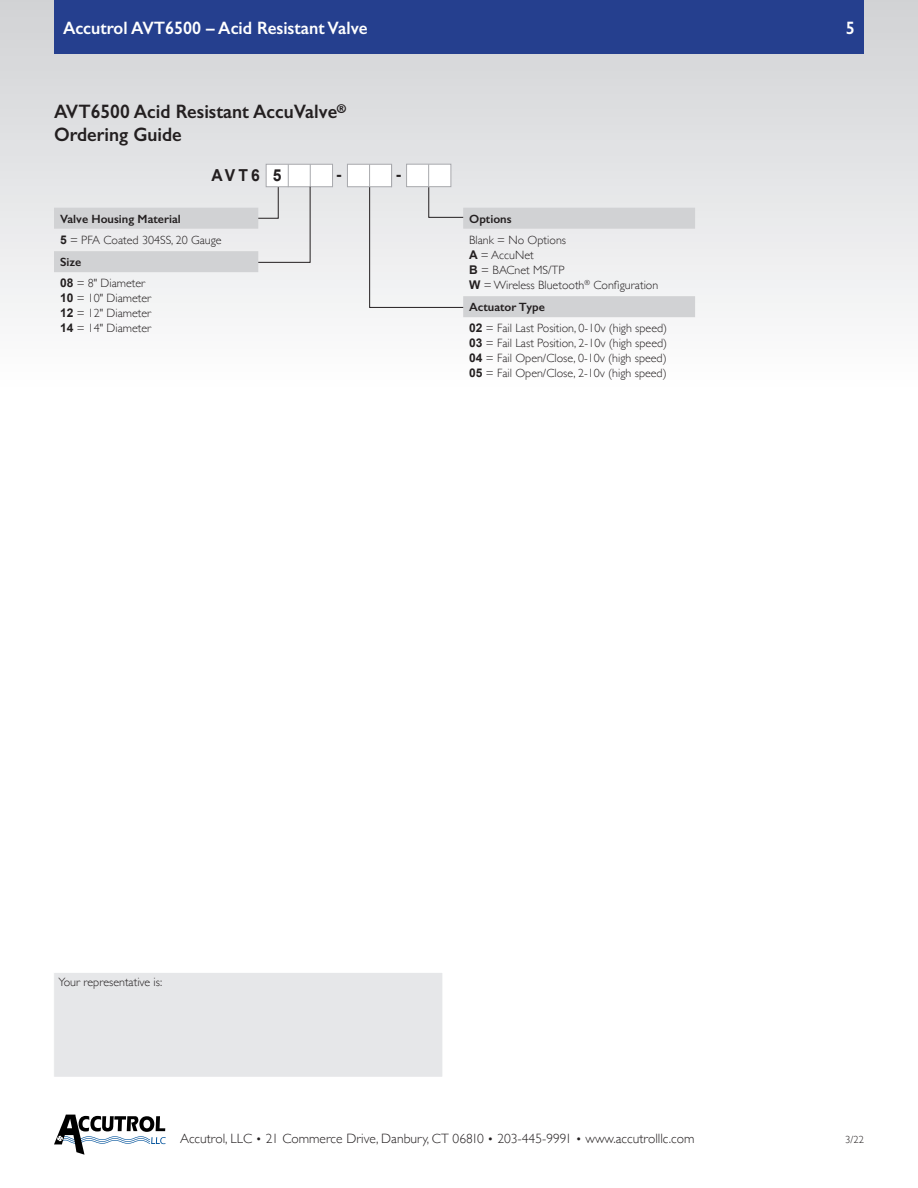
<style>
.page{position:relative;width:918px;height:1188px;background:#fff}
.page>*{position:absolute;margin:0;border:0;box-sizing:border-box;transform-origin:0 0}
.Subhead1{font:600 19.5px/22.5px "Gill Sans";color:#231f20;scale:.95 1}
.t1{font:600 18px "Gill Sans";color:#fff;scale:.95 1}
.Body_Text{font:700 16.5px "Arial";color:#231f20;scale:.95 1}
.t2{font:300 13.5px "Gill Sans";color:#231f20}
.OrderSpec{font:300 12px "Gill Sans";color:#231f20}
.OrderSpecSub{font:600 12px "Gill Sans";color:#231f20}
.Notes{font:300 12px "Gill Sans";color:#231f20}
.t3{font:300 10.5px "Gill Sans";color:#231f20}
.s1{font-family:"Arial";font-weight:700}
.s2{font-size:12px}
</style>
<div class="page">
<svg style="left:54px;top:1115px;width:112px;height:40px"></svg>
<div style="left:0;top:0;width:918px;height:390px;background:linear-gradient(to bottom,#d0d2d4,#fefefe)"></div>
<div style="left:54px;top:0;width:810px;height:54px;background:#253f8e"></div>
<div style="left:54px;top:972px;width:389px;height:105px;background:#e6e7e9"></div>
<div style="left:53px;top:972px;width:390px;height:106px;border:1px solid #fff"></div>
<div style="left:266px;top:164px;width:67px;height:23px;background:#fff;border:1px solid #a8a9ad"></div>
<div style="left:347px;top:164px;width:45px;height:23px;background:#fff;border:1px solid #a8a9ad"></div>
<svg style="left:227px;top:164px;width:84px;height:99px"></svg>
<div style="left:54px;top:208px;width:204px;height:21px;background:#d1d2d4"></div>
<div style="left:54px;top:251px;width:204px;height:21px;background:#d1d2d4"></div>
<div style="left:463px;top:208px;width:232px;height:21px;background:#d1d2d4"></div>
<div style="left:463px;top:296px;width:232px;height:21px;background:#d1d2d4"></div>
<svg style="left:369px;top:164px;width:99px;height:144px"></svg>
<h2 class="t1" style="left:63px;top:17px;width:322px">Accutrol AVT6500 – Acid Resistant Valve</h2>
<h2 class="t1" style="left:846px;top:17px;width:11px">5</h2>
<p class="Subhead1" style="left:54px;top:100px;width:309px">AVT6500 Acid Resistant AccuValve<sup>®<br></sup>Ordering Guide</p>
<p class="Body_Text" style="left:212px;top:164px;width:75px">AVT6 5</p>
<p class="Body_Text" style="left:336px;top:163px;width:7px">-</p>
<p class="Body_Text" style="left:396px;top:163px;width:7px">-</p>
<p class="OrderSpecSub" style="left:60px;top:211px;width:122px">Valve Housing Material</p>
<p class="OrderSpec" style="left:60px;top:230px;width:163px"><span class="s1">5</span> = PFA Coated 304SS, 20 Gauge</p>
<p class="OrderSpecSub" style="left:60px;top:255px;width:23px">Size</p>
<p class="OrderSpec" style="left:60px;top:274px;width:87px"><span class="s1">08</span> = 8" Diameter</p>
<p class="OrderSpec" style="left:60px;top:289px;width:93px"><span class="s1">10</span> = 10" Diameter</p>
<p class="OrderSpec" style="left:60px;top:304px;width:93px"><span class="s1">12</span> = 12" Diameter</p>
<p class="OrderSpec" style="left:60px;top:319px;width:93px"><span class="s1">14</span> = 14" Diameter</p>
<p class="OrderSpecSub" style="left:469px;top:211px;width:44px">Options</p>
<p class="OrderSpec" style="left:469px;top:230px;width:98px">Blank = No Options</p>
<p class="OrderSpec" style="left:469px;top:245px;width:66px"><span class="s1">A</span> = AccuNet</p>
<p class="OrderSpec" style="left:469px;top:260px;width:97px"><span class="s1">B</span> = BACnet MS/TP</p>
<p class="OrderSpec" style="left:469px;top:275px;width:191px"><span class="s1">W</span> = Wireless Bluetooth<sup>®</sup> Configuration</p>
<p class="OrderSpecSub" style="left:469px;top:300px;width:77px">Actuator Type</p>
<p class="OrderSpec" style="left:469px;top:319px;width:200px"><span class="s1">02</span> = Fail Last Position, 0-10v (high speed)</p>
<p class="OrderSpec" style="left:469px;top:334px;width:200px"><span class="s1">03</span> = Fail Last Position, 2-10v (high speed)</p>
<p class="OrderSpec" style="left:469px;top:349px;width:199px"><span class="s1">04</span> = Fail Open/Close, 0-10v (high speed)</p>
<p class="OrderSpec" style="left:469px;top:364px;width:199px"><span class="s1">05</span> = Fail Open/Close, 2-10v (high speed)</p>
<p class="Notes" style="left:58px;top:972px;width:105px">Your representative is:</p>
<p class="t2" style="left:180px;top:1128px;width:516px">Accutrol, LLC <span class="s2">•</span> 21 Commerce Drive, Danbury, CT 06810 <span class="s2">•</span> 203-445-9991 <span class="s2">•</span> www.accutrolllc.com</p>
<p class="t3" style="left:845px;top:1132px;width:20px">3/22</p>
</div>
